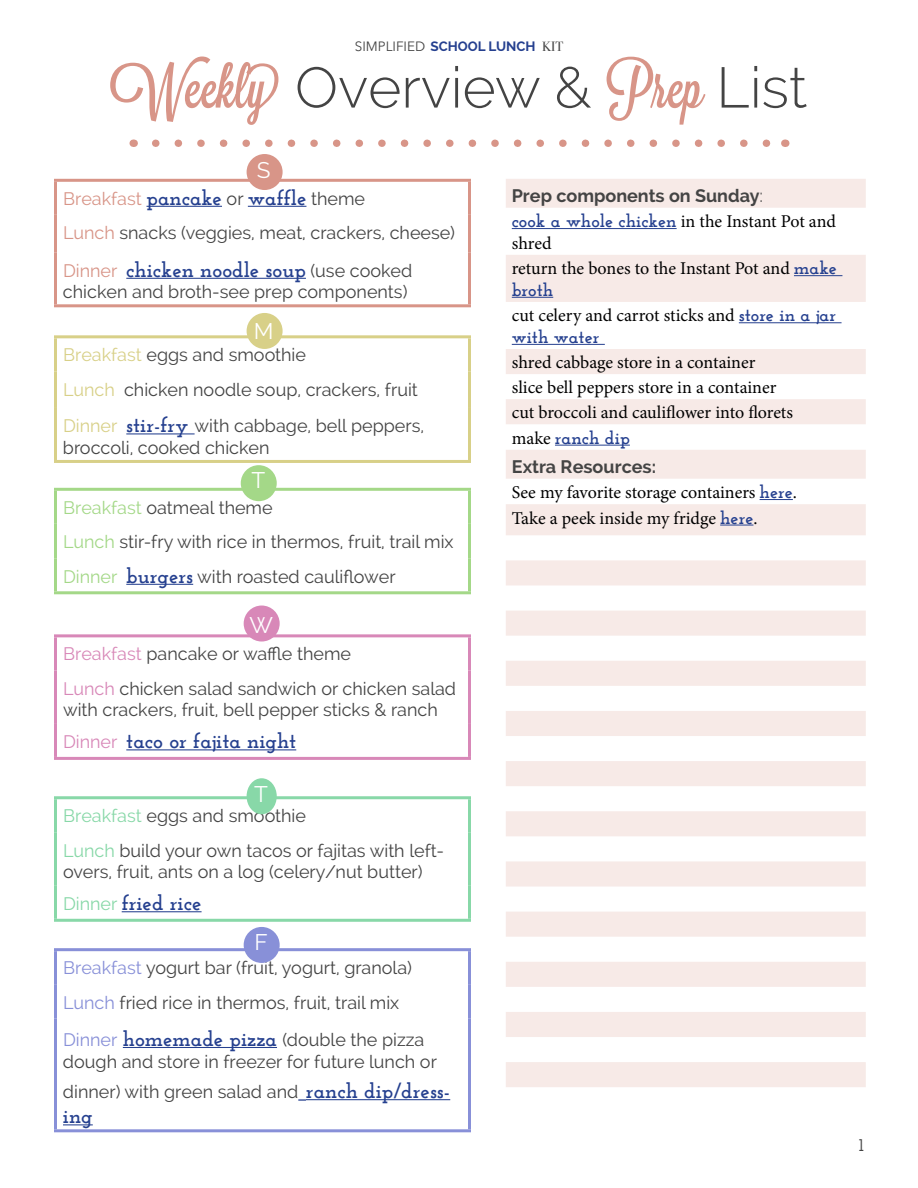
<style>
.page{position:relative;width:918px;height:1188px;background:#fff}
.page>*{position:absolute;margin:0;border:0;box-sizing:border-box;transform-origin:0 0}
.t1{font:300 57px "Raleway";color:#444}
.t2{font:22.5px "Raleway";color:#fff}
.t3{font:700 21px "Josefin Slab";color:#25408f}
.t4{font:18px/34.5px "Raleway";color:#444}
.t5{font:18px/25px "Minion Pro";letter-spacing:-.005em;color:#000}
.t6{font:700 18px "Raleway";color:#444}
.t7{font:700 18px "Josefin Slab";color:#25408f}
.t8{font:600 18px "Josefin Slab";color:#444}
.t9{font:700 13.5px "Raleway";color:#25408f}
.s1{font-family:"Avenir Next";font-weight:400;color:#444}
.s2{font-family:"Bodoni Svty Two SCITCTT";font-weight:400;color:#444}
.s3{font-family:"Lavanderia Sturdy";font-weight:400;color:#d89588}
.s4{font-family:"Raleway";font-weight:400;font-size:18px;color:#d89588}
.s5{font-family:"Raleway";font-weight:400;font-size:18px;color:#444}
.s6{color:#d89588}
.s7{color:#d8d088}
.s8{font-family:"Josefin Slab";font-weight:700;font-size:21px;color:#25408f}
.s9{color:#a4d888}
.s10{color:#d888b8}
.s11{font-family:"Raleway";font-weight:400;font-size:18px;color:#d888b8}
.s12{color:#88d8a8}
.s13{font-family:"Raleway";font-weight:400;font-size:18px;color:#88d8a8}
.s14{color:#8890d8}
.s15{font-weight:400}
.s16{font-family:"Josefin Slab";font-weight:700;color:#25408f}
.s17{font-family:"Minion Pro";font-weight:400;color:#000}
</style>
<div class="page">
<hr style="left:54px;top:179px;width:417px;height:3px;background:#d89588">
<hr style="left:54px;top:182px;width:3px;height:33px;background:#d89588">
<hr style="left:468px;top:182px;width:3px;height:33px;background:#d89588">
<hr style="left:54px;top:215px;width:3px;height:37px;background:#d89588">
<hr style="left:468px;top:215px;width:3px;height:37px;background:#d89588">
<hr style="left:54px;top:252px;width:3px;height:52px;background:#d89588">
<hr style="left:468px;top:252px;width:3px;height:52px;background:#d89588">
<hr style="left:54px;top:304px;width:417px;height:3px;background:#d89588">
<hr style="left:147px;top:206px;width:75px;height:1px;background:#25408f">
<hr style="left:248px;top:206px;width:58px;height:1px;background:#25408f">
<hr style="left:126px;top:278px;width:180px;height:1px;background:#25408f">
<svg style="left:156px;top:140px;width:615px;height:7px"></svg>
<svg style="left:506px;top:179px;width:360px;height:908px;fill:#f8edeb"></svg>
<hr style="left:512px;top:228px;width:165px;height:1px;background:#25408f">
<hr style="left:794px;top:275px;width:48px;height:1px;background:#25408f">
<hr style="left:512px;top:297px;width:41px;height:1px;background:#25408f">
<hr style="left:739px;top:322px;width:103px;height:1px;background:#25408f">
<hr style="left:512px;top:344px;width:93px;height:1px;background:#25408f">
<hr style="left:555px;top:445px;width:75px;height:1px;background:#25408f">
<hr style="left:760px;top:499px;width:33px;height:1px;background:#25408f">
<hr style="left:720px;top:525px;width:33px;height:1px;background:#25408f">
<div style="left:247px;top:154px;width:36px;height:36px;background:#d89588;border-radius:50%"></div>
<hr style="left:54px;top:335px;width:417px;height:3px;background:#d8d088">
<hr style="left:54px;top:338px;width:3px;height:33px;background:#d8d088">
<hr style="left:468px;top:338px;width:3px;height:33px;background:#d8d088">
<hr style="left:54px;top:371px;width:3px;height:37px;background:#d8d088">
<hr style="left:468px;top:371px;width:3px;height:37px;background:#d8d088">
<hr style="left:54px;top:408px;width:3px;height:52px;background:#d8d088">
<hr style="left:468px;top:408px;width:3px;height:52px;background:#d8d088">
<hr style="left:54px;top:460px;width:417px;height:3px;background:#d8d088">
<hr style="left:126px;top:433px;width:69px;height:1px;background:#25408f">
<div style="left:247px;top:313px;width:36px;height:36px;background:#d8d088;border-radius:50%"></div>
<hr style="left:54px;top:488px;width:417px;height:3px;background:#a4d888">
<hr style="left:54px;top:491px;width:3px;height:33px;background:#a4d888">
<hr style="left:468px;top:491px;width:3px;height:33px;background:#a4d888">
<hr style="left:54px;top:524px;width:3px;height:34px;background:#a4d888">
<hr style="left:468px;top:524px;width:3px;height:34px;background:#a4d888">
<hr style="left:54px;top:558px;width:3px;height:33px;background:#a4d888">
<hr style="left:468px;top:558px;width:3px;height:33px;background:#a4d888">
<hr style="left:54px;top:591px;width:417px;height:3px;background:#a4d888">
<hr style="left:126px;top:584px;width:67px;height:1px;background:#25408f">
<div style="left:241px;top:465px;width:36px;height:36px;background:#a4d888;border-radius:50%"></div>
<hr style="left:54px;top:634px;width:417px;height:3px;background:#d888b8">
<hr style="left:54px;top:637px;width:3px;height:33px;background:#d888b8">
<hr style="left:468px;top:637px;width:3px;height:33px;background:#d888b8">
<hr style="left:54px;top:670px;width:3px;height:54px;background:#d888b8">
<hr style="left:468px;top:670px;width:3px;height:54px;background:#d888b8">
<hr style="left:54px;top:724px;width:3px;height:33px;background:#d888b8">
<hr style="left:468px;top:724px;width:3px;height:33px;background:#d888b8">
<hr style="left:54px;top:757px;width:417px;height:3px;background:#d888b8">
<hr style="left:126px;top:749px;width:170px;height:1px;background:#25408f">
<div style="left:244px;top:606px;width:36px;height:36px;background:#d888b8;border-radius:50%"></div>
<hr style="left:54px;top:796px;width:417px;height:3px;background:#88d8a8">
<hr style="left:54px;top:799px;width:3px;height:33px;background:#88d8a8">
<hr style="left:468px;top:799px;width:3px;height:33px;background:#88d8a8">
<hr style="left:54px;top:832px;width:3px;height:54px;background:#88d8a8">
<hr style="left:468px;top:832px;width:3px;height:54px;background:#88d8a8">
<hr style="left:54px;top:886px;width:3px;height:33px;background:#88d8a8">
<hr style="left:468px;top:886px;width:3px;height:33px;background:#88d8a8">
<hr style="left:54px;top:919px;width:417px;height:3px;background:#88d8a8">
<hr style="left:122px;top:911px;width:80px;height:1px;background:#25408f">
<div style="left:247px;top:778px;width:30px;height:36px;background:#88d8a8;border-radius:50%"></div>
<hr style="left:54px;top:948px;width:417px;height:3px;background:#8890d8">
<hr style="left:54px;top:951px;width:3px;height:33px;background:#8890d8">
<hr style="left:468px;top:951px;width:3px;height:33px;background:#8890d8">
<hr style="left:54px;top:984px;width:3px;height:35px;background:#8890d8">
<hr style="left:468px;top:984px;width:3px;height:35px;background:#8890d8">
<hr style="left:54px;top:1019px;width:3px;height:110px;background:#8890d8">
<hr style="left:468px;top:1019px;width:3px;height:110px;background:#8890d8">
<hr style="left:54px;top:1129px;width:417px;height:3px;background:#8890d8">
<hr style="left:123px;top:1047px;width:154px;height:1px;background:#25408f">
<svg style="left:298px;top:1099px;width:8px;height:2px"></svg>
<hr style="left:306px;top:1099px;width:144px;height:1px;background:#25408f">
<hr style="left:63px;top:1124px;width:30px;height:1px;background:#25408f">
<div style="left:244px;top:927px;width:36px;height:36px;background:#8890d8;border-radius:50%"></div>
<p class="t9" style="left:355px;top:39px;width:210px"><span class="s1">SIMPLIFIED</span> SCHOOL LUNCH <span class="s2">KIT</span></p>
<h1 class="t1" style="left:111px;top:54px;width:698px"><span class="s3">Weekly</span> Overview &amp; <span class="s3">Prep</span> List</h1>
<p class="t2" style="left:257px;top:157px;width:15px">S</p>
<p class="t3" style="left:63px;top:185px;width:304px"><span class="s4">Breakfast</span> pancake <span class="s5">or</span> waffle <span class="s5">theme</span></p>
<p class="t4" style="left:63px;top:216px;width:394px"><span class="s6">Lunch</span> snacks (veggies, meat, crackers, cheese)</p>
<p class="t3" style="left:63px;top:257px;width:351px"><span class="s4">Dinner</span> chicken noodle soup <span class="s5">(use cooked</span></p>
<p class="t4" style="left:63px;top:275px;width:346px">chicken and broth-see prep components)</p>
<p class="t2" style="left:254px;top:318px;width:21px">M</p>
<p class="t4" style="left:63px;top:338px;width:356px"><span class="s7">Breakfast</span> eggs and smoothie<br><span class="s7">Lunch</span> chicken noodle soup, crackers, fruit</p>
<p class="t4" style="left:63px;top:415px;width:363px;line-height:21.6px"><span class="s7">Dinner</span> <span class="s8">stir-fry</span> with cabbage, bell peppers, broccoli, cooked chicken</p>
<p class="t2" style="left:251px;top:467px;width:15px">T</p>
<p class="t4" style="left:63px;top:490px;width:392px"><span class="s9">Breakfast</span> oatmeal theme<br><span class="s9">Lunch</span> stir-fry with rice in thermos, fruit, trail mix<br><span class="s9">Dinner</span> <span class="s8">burgers</span> with roasted cauliflower</p>
<p class="t2" style="left:250px;top:612px;width:25px">W</p>
<p class="t4" style="left:63px;top:637px;width:395px"><span class="s10">Breakfast</span> pancake or waffle theme<br><span class="s10">Lunch</span> chicken salad sandwich or chicken salad</p>
<p class="t4" style="left:63px;top:693px;width:376px">with crackers, fruit, bell pepper sticks &amp; ranch</p>
<p class="t3" style="left:63px;top:729px;width:235px"><span class="s11">Dinner</span> taco or fajita night</p>
<p class="t2" style="left:254px;top:781px;width:15px">T</p>
<p class="t4" style="left:63px;top:799px;width:383px"><span class="s12">Breakfast</span> eggs and smoothie<br><span class="s12">Lunch</span> build your own tacos or fajitas with left-</p>
<p class="t4" style="left:63px;top:855px;width:361px">overs, fruit, ants on a log (celery/nut butter)</p>
<p class="t3" style="left:63px;top:891px;width:140px"><span class="s13">Dinner</span> fried rice</p>
<p class="t2" style="left:255px;top:929px;width:15px">F</p>
<p class="t4" style="left:63px;top:950px;width:351px"><span class="s14">Breakfast</span> yogurt bar (fruit, yogurt, granola)<br><span class="s14">Lunch</span> fried rice in thermos, fruit, trail mix</p>
<p class="t4" style="left:63px;top:1029px;width:376px;line-height:21.6px"><span class="s14">Dinner</span> <span class="s8">homemade pizza</span> (double the pizza dough and store in freezer for future lunch or</p>
<p class="t4" style="left:63px;top:1074px;width:389px">dinner) with green salad and <span class="s8">ranch dip/dress-</span></p>
<p class="t3" style="left:63px;top:1104px;width:31px">ing</p>
<p class="t6" style="left:512px;top:185px;width:253px">Prep components on Sunday<span class="s15">:</span></p>
<p class="t5" style="left:512px;top:211px;width:326px;line-height:21.6px"><span class="s16">cook a whole chicken</span> in the Instant Pot and shred</p>
<p class="t5" style="left:512px;top:256px;width:327px">return the bones to the Instant Pot and <span class="s16">make</span></p>
<p class="t7" style="left:512px;top:279px;width:43px">broth</p>
<p class="t5" style="left:512px;top:303px;width:326px">cut celery and carrot sticks and <span class="s16">store in a jar</span></p>
<p class="t7" style="left:512px;top:326px;width:89px">with water</p>
<p class="t5" style="left:512px;top:350px;width:283px">shred cabbage store in a container<br>slice bell peppers store in a container cut broccoli and cauliflower into florets</p>
<p class="t7" style="left:512px;top:427px;width:120px"><span class="s17">make</span> ranch dip</p>
<p class="t6" style="left:512px;top:456px;width:146px">Extra Resources:</p>
<p class="t5" style="left:512px;top:480px;width:287px;line-height:25.5px">See my favorite storage containers <span class="s16">here</span>.<br>Take a peek inside my fridge <span class="s16">here</span>.</p>
<p class="t8" style="left:859px;top:1134px;width:7px">1</p>
</div>
